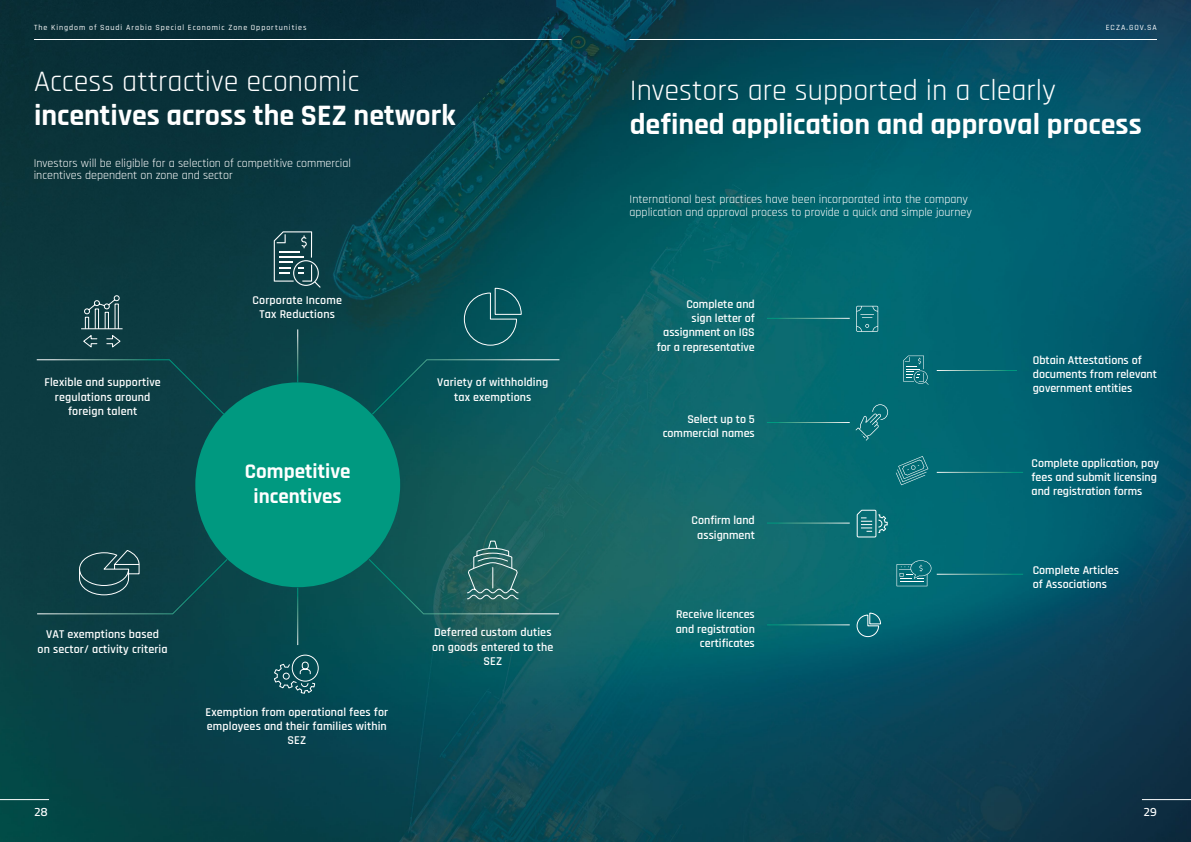
<style>
.page{position:relative;width:1191px;height:842px;background:#fff}
.page>*{position:absolute;margin:0;border:0;box-sizing:border-box;transform-origin:0 0}
.t1{font:700 30px "Rajdhani";color:#fff}
.t2{font:30px "Rajdhani";color:#fff}
.t3{font:700 21px/25.2px "Rajdhani";color:#fff;text-align:center}
.t4{font:600 12px/14.4px "Rajdhani";color:#fff;text-align:center}
.t5{font:12px/12.4px "Rajdhani";color:#fff}
.t6{font:600 12px "Cairo";color:#fff}
.t7{font:500 8px "Rajdhani";letter-spacing:.12em;color:#fff}
</style>
<div class="page">
<img style="left:0;top:0;width:1191px;height:842px">
<hr style="left:297px;top:329px;width:1px;height:53px;background:#fff">
<svg style="left:371px;top:359px;width:189px;height:57px;background:#09565b"></svg>
<div style="left:36px;top:359px;width:189px;height:57px;background:#0c3d42"></div>
<hr style="left:297px;top:588px;width:1px;height:57px;background:#fff">
<svg style="left:463px;top:287px;width:59px;height:59px;background:#155f66"></svg>
<svg style="left:856px;top:612px;width:25px;height:25px"></svg>
<svg style="left:368px;top:540px;width:192px;height:75px;background:#1f6360"></svg>
<svg style="left:274px;top:231px;width:47px;height:57px;background:#365f65"></svg>
<div style="left:195px;top:382px;width:205px;height:205px;background:#009980;border-radius:50%"></div>
<hr style="left:81px;top:328px;width:42px;height:1px;background:#fff">
<svg style="left:82px;top:295px;width:40px;height:54px;background:#32595f"></svg>
<hr style="left:767px;top:318px;width:82px;height:1px;background:#fff">
<hr style="left:767px;top:523px;width:82px;height:1px;background:#fff">
<hr style="left:936px;top:370px;width:81px;height:1px;background:#fff">
<hr style="left:936px;top:574px;width:87px;height:1px;background:#fff">
<hr style="left:936px;top:472px;width:87px;height:1px;background:#fff">
<hr style="left:767px;top:422px;width:82px;height:1px;background:#fff">
<hr style="left:767px;top:624px;width:82px;height:1px;background:#fff">
<svg style="left:36px;top:549px;width:192px;height:66px;background:#12454a"></svg>
<div style="left:292px;top:655px;width:27px;height:27px;border:1px solid #fff;border-radius:50%"></div>
<svg style="left:273px;top:661px;width:43px;height:33px"></svg>
<svg style="left:855px;top:404px;width:33px;height:37px"></svg>
<svg style="left:896px;top:560px;width:35px;height:26px"></svg>
<svg style="left:903px;top:356px;width:25px;height:29px"></svg>
<svg style="left:895px;top:456px;width:33px;height:29px"></svg>
<svg style="left:856px;top:306px;width:22px;height:26px"></svg>
<svg style="left:856px;top:509px;width:32px;height:29px"></svg>
<hr style="left:34px;top:39px;width:527px;height:1px;background:#fff">
<hr style="left:629px;top:39px;width:528px;height:1px;background:#fff">
<hr style="left:0;top:799px;width:49px;height:1px;background:#fff">
<hr style="left:1142px;top:799px;width:49px;height:1px;background:#fff">
<p class="t7" style="left:34px;top:23px;width:274px">The Kingdom of Saudi Arabia Special Economic Zone Opportunities</p>
<p class="t7" style="left:1105px;top:23px;width:53px">ECZA.GOV.SA</p>
<h1 class="t2" style="left:34px;top:65px;width:327px">Access attractive economic</h1>
<h1 class="t1" style="left:34px;top:97px;width:423px">incentives across the SEZ network</h1>
<p class="t5" style="left:34px;top:157px;width:319px">Investors will be eligible for a selection of competitive commercial incentives dependent on zone and sector</p>
<p class="t4" style="left:44px;top:375px;width:118px">Flexible and supportive regulations around foreign talent</p>
<p class="t4" style="left:253px;top:293px;width:91px">Corporate Income<br>Tax Reductions</p>
<h2 class="t3" style="left:245px;top:459px;width:107px">Competitive incentives</h2>
<p class="t4" style="left:437px;top:375px;width:113px">Variety of withholding tax exemptions</p>
<p class="t4" style="left:38px;top:628px;width:131px">VAT exemptions based<br>on sector/ activity criteria</p>
<p class="t4" style="left:205px;top:705px;width:184px">Exemption from operational fees for employees and their families within<br>SEZ</p>
<p class="t4" style="left:432px;top:625px;width:123px">Deferred custom duties on goods entered to the<br>SEZ</p>
<h1 class="t2" style="left:630px;top:73px;width:428px">Investors are supported in a clearly</h1>
<h1 class="t1" style="left:630px;top:106px;width:513px">defined application and approval process</h1>
<p class="t5" style="left:629px;top:194px;width:344px">International best practices have been incorporated into the company application and approval process to provide a quick and simple journey</p>
<p class="t4" style="left:657px;top:297px;width:100px;text-align:right">Complete and<br>sign letter of assignment on IGS for a representative</p>
<p class="t4" style="left:662px;top:412px;width:94px;text-align:right">Select up to 5 commercial names</p>
<p class="t4" style="left:691px;top:514px;width:65px">Confirm land assignment</p>
<p class="t4" style="left:675px;top:608px;width:81px;text-align:right">Receive licences and registration certificates</p>
<p class="t4" style="left:1032px;top:353px;width:126px;text-align:left">Obtain Attestations of documents from relevant government entities</p>
<p class="t4" style="left:1031px;top:456px;width:129px;text-align:left">Complete application, pay fees and submit licensing and registration forms</p>
<p class="t4" style="left:1032px;top:563px;width:88px;text-align:left">Complete Articles of Associations</p>
<p class="t6" style="left:34px;top:802px;width:15px">28</p>
<p class="t6" style="left:1143px;top:802px;width:15px">29</p>
</div>
